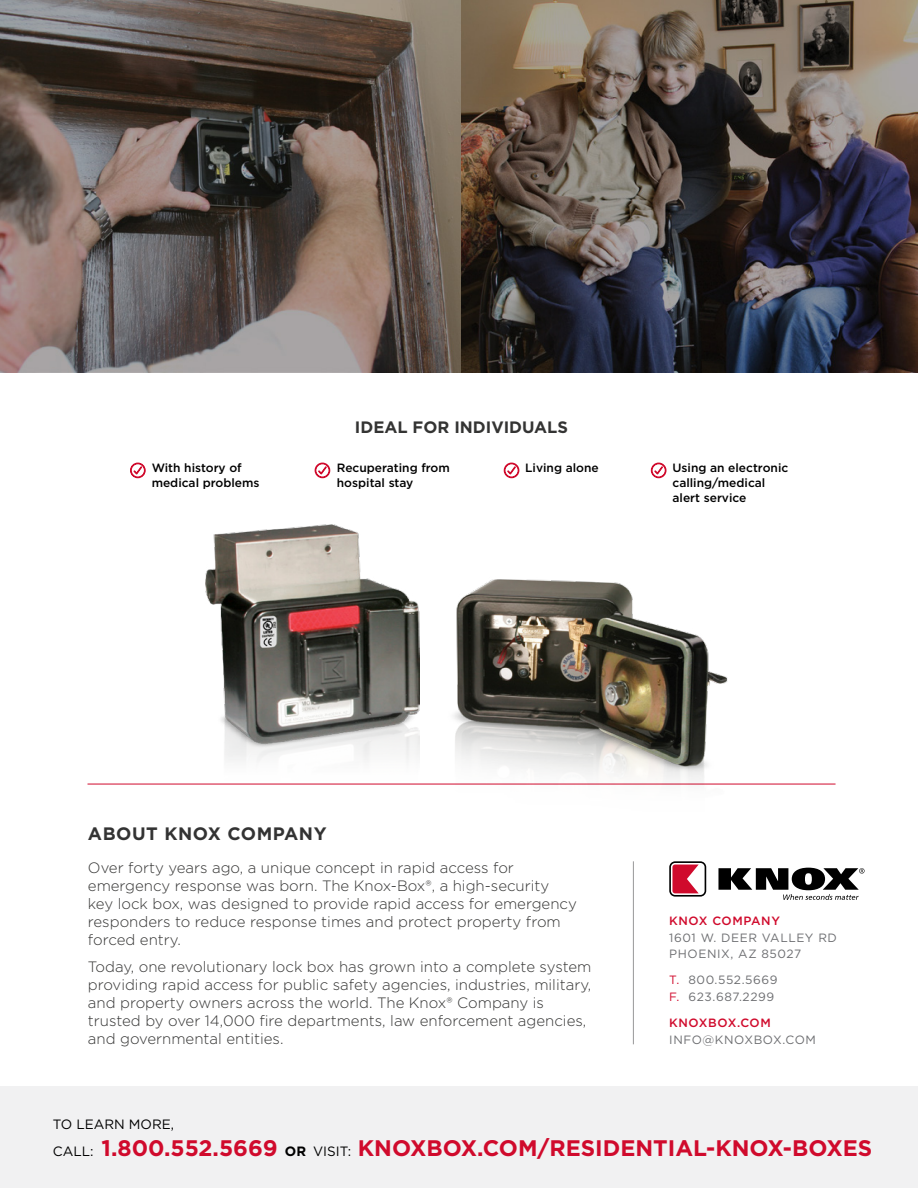
<style>
.page{position:relative;width:918px;height:1188px;background:#fff}
.page>*{position:absolute;margin:0;border:0;box-sizing:border-box;transform-origin:0 0}
.t1{font:700 22.5px "Gotham";color:#d00a2c}
.t2{font:700 18px "Gotham";letter-spacing:.03em;color:#333}
.t3{font:700 16.5px "Gotham";color:#343433}
.t4{font:300 15px/18px "Gotham";color:#343433}
.t5{font:13.5px "Gotham";color:#000}
.t6{font:500 12px/15px "Gotham";color:#000101}
.t7{font:12px/16.5px "Gotham";letter-spacing:.05em;color:#6d6e71}
.t8{font:500 12px "Gotham";letter-spacing:.05em;color:#d00a2c}
.s1{color:#d00a2c}
.s2{font-weight:400;font-size:13.5px;color:#000}
.s3{font-size:13.5px;color:#000}
</style>
<div class="page">
<img style="left:0;top:0;width:918px;height:373px">
<hr style="left:88px;top:784px;width:748px;height:1px;background:#d00a2c">
<hr style="left:633px;top:861px;width:1px;height:183px;background:#989899">
<svg style="left:669px;top:861px;width:37px;height:36px"></svg>
<svg style="left:718px;top:868px;width:147px;height:32px"></svg>
<div style="left:0;top:1087px;width:918px;height:101px;background:#f1f1f2"></div>
<svg style="left:130px;top:463px;width:15px;height:15px"></svg>
<svg style="left:315px;top:463px;width:15px;height:15px"></svg>
<svg style="left:504px;top:463px;width:15px;height:15px"></svg>
<svg style="left:651px;top:463px;width:15px;height:15px"></svg>
<img style="left:419px;top:579px;width:324px;height:206px">
<img style="left:205px;top:524px;width:214px;height:261px">
<p class="t3" style="left:355px;top:416px;width:215px">IDEAL FOR INDIVIDUALS</p>
<p class="t6" style="left:152px;top:460px;width:109px">With history of medical problems</p>
<p class="t6" style="left:337px;top:460px;width:115px">Recuperating from hospital stay</p>
<p class="t6" style="left:525px;top:460px;width:75px">Living alone</p>
<p class="t6" style="left:673px;top:460px;width:117px">Using an electronic calling/medical alert service</p>
<p class="t2" style="left:88px;top:822px;width:240px">ABOUT KNOX COMPANY</p>
<p class="t4" style="left:88px;top:859px;width:490px">Over forty years ago, a unique concept in rapid access for emergency response was born. The Knox-Box®, a high-security key lock box, was designed to provide rapid access for emergency responders to reduce response times and protect property from forced entry.</p>
<p class="t4" style="left:88px;top:958px;width:505px">Today, one revolutionary lock box has grown into a complete system providing rapid access for public safety agencies, industries, military, and property owners across the world. The Knox® Company is trusted by over 14,000 fire departments, law enforcement agencies, and governmental entities.</p>
<p class="t5" style="left:53px;top:1115px;width:123px">TO LEARN MORE,</p>
<p class="t8" style="left:669px;top:913px;width:112px">KNOX COMPANY</p>
<p class="t7" style="left:669px;top:929px;width:169px">1601 W. DEER VALLEY RD<br>PHOENIX, AZ 85027</p>
<p class="t7" style="left:669px;top:972px;width:110px"><span class="s1">T.</span> 800.552.5669<br><span class="s1">F.</span> 623.687.2299</p>
<p class="t8" style="left:669px;top:1015px;width:103px">KNOXBOX.COM</p>
<p class="t7" style="left:669px;top:1031px;width:148px">INFO@KNOXBOX.COM</p>
<h1 class="t1" style="left:53px;top:1133px;width:821px"><span class="s2">CALL:</span> 1.800.552.5669 <span class="s3">OR</span> <span class="s2">VISIT:</span> KNOXBOX.COM/RESIDENTIAL-KNOX-BOXES</h1>
</div>
